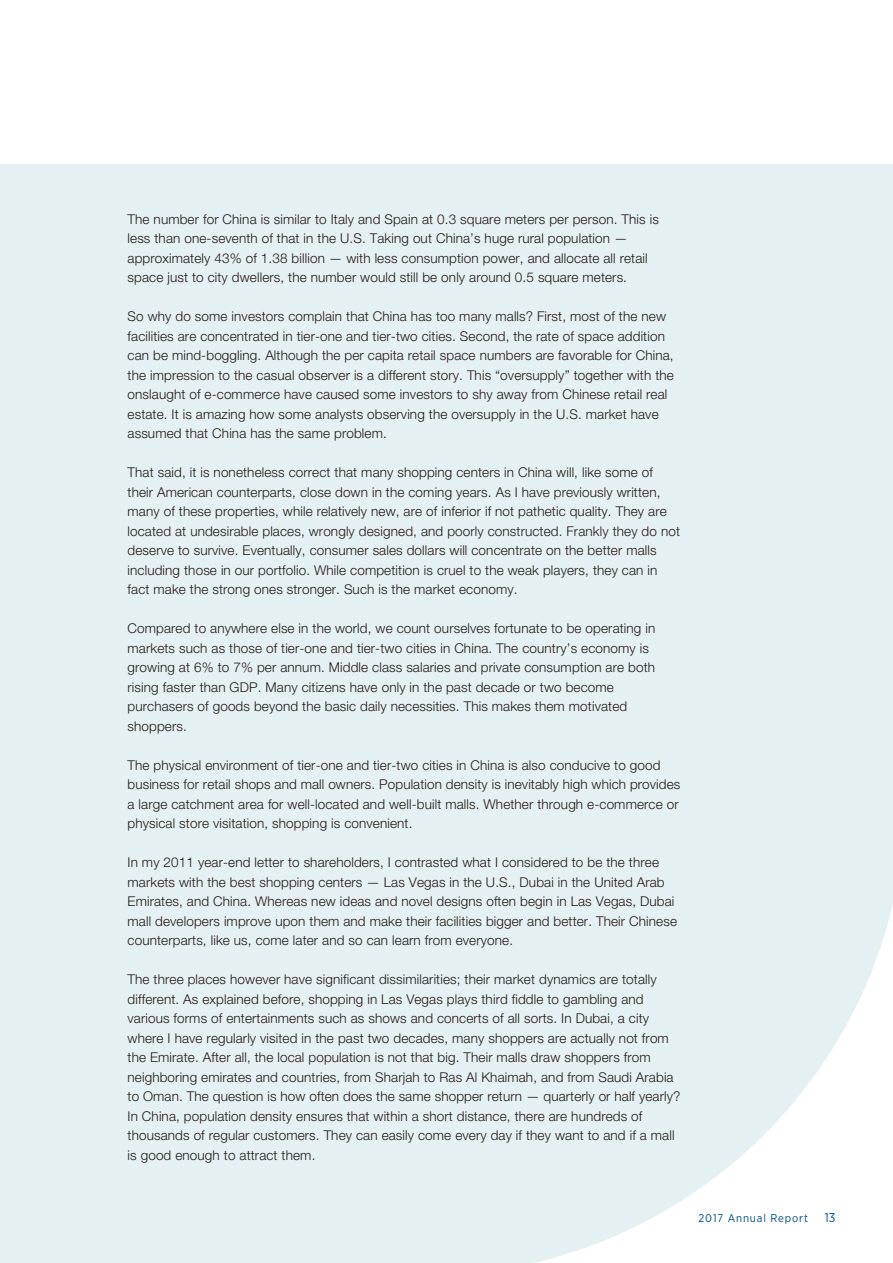
<style>
.page{position:relative;width:893px;height:1263px;background:#e5f0f2}
.page>*{position:absolute;margin:0;border:0;box-sizing:border-box;transform-origin:0 0}
.t1{font:300 13.5px/19.5px "Helvetica Neue LT Std";letter-spacing:.01em;color:#231916}
.t2{font:12.75px "Gotham Narrow";color:#005083}
.t3{font:11.25px "Gotham Narrow";letter-spacing:.075em;color:#005083}
</style>
<div class="page">
<svg style="left:535px;top:905px;width:358px;height:358px"></svg>
<div style="left:0;top:0;width:893px;height:164px;background:#fff"></div>
<p class="t1" style="left:128px;top:211px;width:533px">The number for China is similar to Italy and Spain at 0.3 square meters per person. This is less than one-seventh of that in the U.S. Taking out China’s huge rural population — approximately 43% of 1.38 billion — with less consumption power, and allocate all retail space just to city dwellers, the number would still be only around 0.5 square meters.</p>
<p class="t1" style="left:128px;top:308px;width:548px">So why do some investors complain that China has too many malls? First, most of the new facilities are concentrated in tier-one and tier-two cities. Second, the rate of space addition can be mind-boggling. Although the per capita retail space numbers are favorable for China, the impression to the casual observer is a different story. This “oversupply” together with the onslaught of e-commerce have caused some investors to shy away from Chinese retail real estate. It is amazing how some analysts observing the oversupply in the U.S. market have assumed that China has the same problem.</p>
<p class="t1" style="left:128px;top:464px;width:554px">That said, it is nonetheless correct that many shopping centers in China will, like some of their American counterparts, close down in the coming years. As I have previously written, many of these properties, while relatively new, are of inferior if not pathetic quality. They are located at undesirable places, wrongly designed, and poorly constructed. Frankly they do not deserve to survive. Eventually, consumer sales dollars will concentrate on the better malls including those in our portfolio. While competition is cruel to the weak players, they can in fact make the strong ones stronger. Such is the market economy.</p>
<p class="t1" style="left:128px;top:620px;width:529px">Compared to anywhere else in the world, we count ourselves fortunate to be operating in markets such as those of tier-one and tier-two cities in China. The country’s economy is growing at 6% to 7% per annum. Middle class salaries and private consumption are both rising faster than GDP. Many citizens have only in the past decade or two become purchasers of goods beyond the basic daily necessities. This makes them motivated shoppers.</p>
<p class="t1" style="left:128px;top:757px;width:554px">The physical environment of tier-one and tier-two cities in China is also conducive to good business for retail shops and mall owners. Population density is inevitably high which provides a large catchment area for well-located and well-built malls. Whether through e-commerce or physical store visitation, shopping is convenient.</p>
<p class="t1" style="left:128px;top:854px;width:551px">In my 2011 year-end letter to shareholders, I contrasted what I considered to be the three markets with the best shopping centers — Las Vegas in the U.S., Dubai in the United Arab Emirates, and China. Whereas new ideas and novel designs often begin in Las Vegas, Dubai mall developers improve upon them and make their facilities bigger and better. Their Chinese counterparts, like us, come later and so can learn from everyone.</p>
<p class="t1" style="left:128px;top:971px;width:554px">The three places however have significant dissimilarities; their market dynamics are totally different. As explained before, shopping in Las Vegas plays third fiddle to gambling and various forms of entertainments such as shows and concerts of all sorts. In Dubai, a city where I have regularly visited in the past two decades, many shoppers are actually not from the Emirate. After all, the local population is not that big. Their malls draw shoppers from neighboring emirates and countries, from Sharjah to Ras Al Khaimah, and from Saudi Arabia to Oman. The question is how often does the same shopper return — quarterly or half yearly?<br>In China, population density ensures that within a short distance, there are hundreds of thousands of regular customers. They can easily come every day if they want to and if a mall is good enough to attract them.</p>
<p class="t3" style="left:699px;top:1213px;width:111px">2017 Annual Report</p>
<p class="t2" style="left:825px;top:1213px;width:12px">13</p>
</div>
